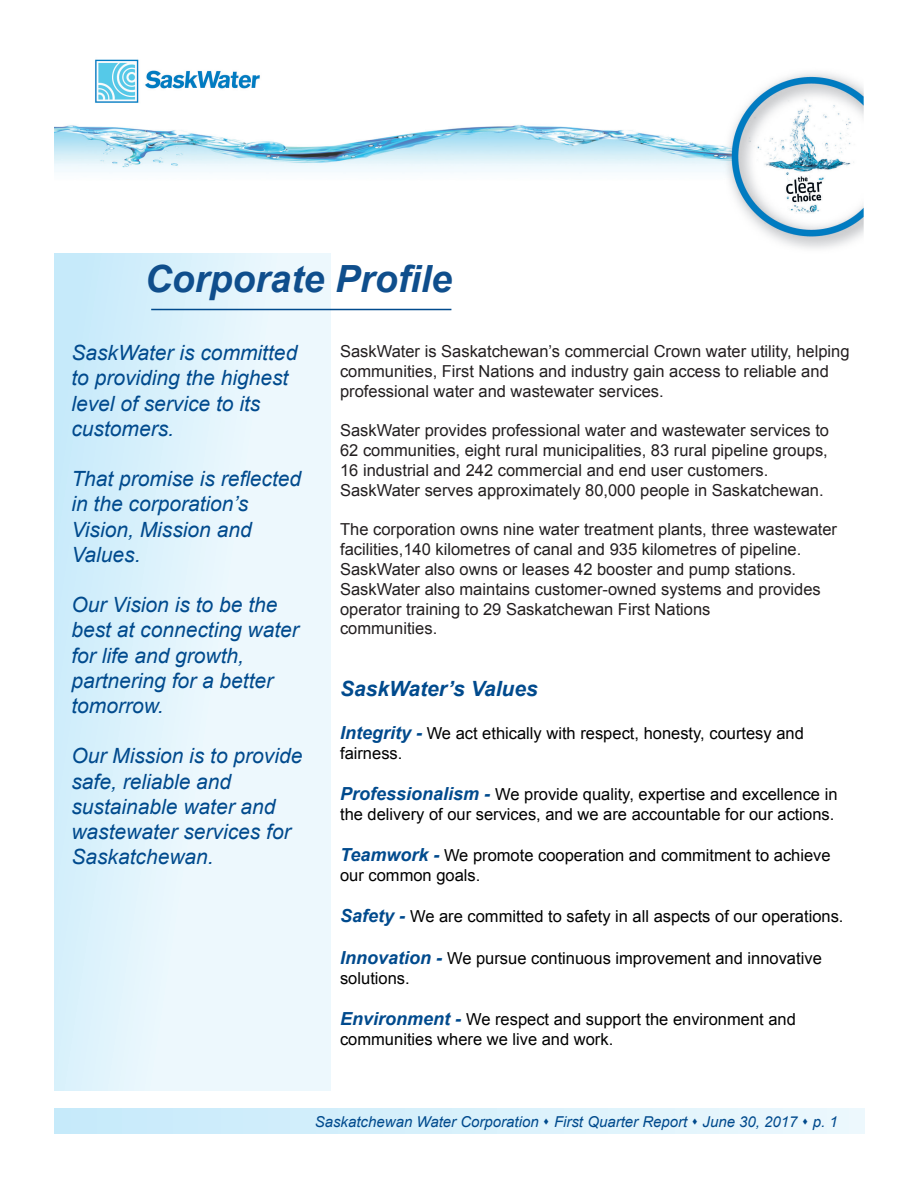
<style>
.page{position:relative;width:918px;height:1188px;background:#fff}
.page>*{position:absolute;margin:0;border:0;box-sizing:border-box;transform-origin:0 0}
.The_Well{font:italic 700 37.5px "Arial";color:#0f4e8c}
.t1{font:italic 21px/25.2px "Arial";color:#004a8d}
.t2{font:italic 700 21px "Arial";color:#004a8d}
.t3{font:16.5px/19.8px "Arial";color:#231f20}
.t4{font:16.5px/19.8px "Arial";color:#000}
.t5{font:italic 15px "Arial";color:#004a8d}
.s1{font-weight:700;font-style:italic;font-size:18px;color:#004a8d}
</style>
<div class="page">
<img style="left:55px;top:59px;width:808px;height:190px">
<div style="left:55px;top:253px;width:276px;height:838px;background:linear-gradient(to right,#d1eefb,#f4fbfe)"></div>
<hr style="left:151px;top:309px;width:300px;height:1px;background:#004a8d">
<div style="left:55px;top:1108px;width:810px;height:26px;background:linear-gradient(to right,#c5e9fa,#ecf8fd)"></div>
<p class="The_Well" style="left:145px;top:254px;width:309px">Corporate Profile</p>
<p class="t1" style="left:71px;top:341px;width:227px">SaskWater is committed to providing the highest level of service to its</p>
<p class="t1" style="left:71px;top:416px;width:104px">customers.</p>
<p class="t1" style="left:71px;top:467px;width:231px">That promise is reflected in the corporation’s</p>
<p class="t1" style="left:71px;top:517px;width:182px">Vision, Mission and</p>
<p class="t1" style="left:71px;top:542px;width:71px">Values.</p>
<p class="t1" style="left:71px;top:593px;width:229px">Our Vision is to be the best at connecting water for life and growth,</p>
<p class="t1" style="left:71px;top:668px;width:203px">partnering for a better tomorrow.</p>
<p class="t1" style="left:71px;top:744px;width:233px">Our Mission is to provide safe, reliable and</p>
<p class="t1" style="left:71px;top:794px;width:221px">sustainable water and wastewater services for<br>Saskatchewan.</p>
<p class="t3" style="left:340px;top:342px;width:511px">SaskWater is Saskatchewan’s commercial Crown water utility, helping communities, First Nations and industry gain access to reliable and professional water and wastewater services.</p>
<p class="t3" style="left:340px;top:421px;width:491px;text-align:justify">SaskWater provides professional water and wastewater services to 62 communities, eight rural municipalities, 83 rural pipeline groups, 16 industrial and 242 commercial and end user customers.</p>
<p class="t3" style="left:340px;top:480px;width:485px">SaskWater serves approximately 80,000 people in Saskatchewan.</p>
<p class="t3" style="left:340px;top:520px;width:499px">The corporation owns nine water treatment plants, three wastewater facilities,140 kilometres of canal and 935 kilometres of pipeline.<br>SaskWater also owns or leases 42 booster and pump stations.</p>
<p class="t3" style="left:340px;top:579px;width:482px">SaskWater also maintains customer-owned systems and provides operator training to 29 Saskatchewan First Nations</p>
<p class="t3" style="left:340px;top:619px;width:99px">communities.</p>
<p class="t2" style="left:340px;top:674px;width:199px">SaskWater’s Values</p>
<p class="t4" style="left:340px;top:723px;width:465px"><span class="s1">Integrity -</span> We act ethically with respect, honesty, courtesy and fairness.</p>
<p class="t4" style="left:340px;top:785px;width:499px"><span class="s1">Professionalism -</span> We provide quality, expertise and excellence in the delivery of our services, and we are accountable for our actions.</p>
<p class="t4" style="left:340px;top:846px;width:492px"><span class="s1">Teamwork -</span> We promote cooperation and commitment to achieve our common goals.</p>
<p class="t4" style="left:340px;top:907px;width:505px"><span class="s1">Safety -</span> We are committed to safety in all aspects of our operations.</p>
<p class="t4" style="left:340px;top:948px;width:483px"><span class="s1">Innovation -</span> We pursue continuous improvement and innovative solutions.</p>
<p class="t4" style="left:340px;top:1010px;width:457px"><span class="s1">Environment -</span> We respect and support the environment and communities where we live and work.</p>
<p class="t5" style="left:315px;top:1112px;width:525px">Saskatchewan Water Corporation ▲ First Quarter Report ▲ June 30, 2017 ▲ p. 1</p>
</div>
